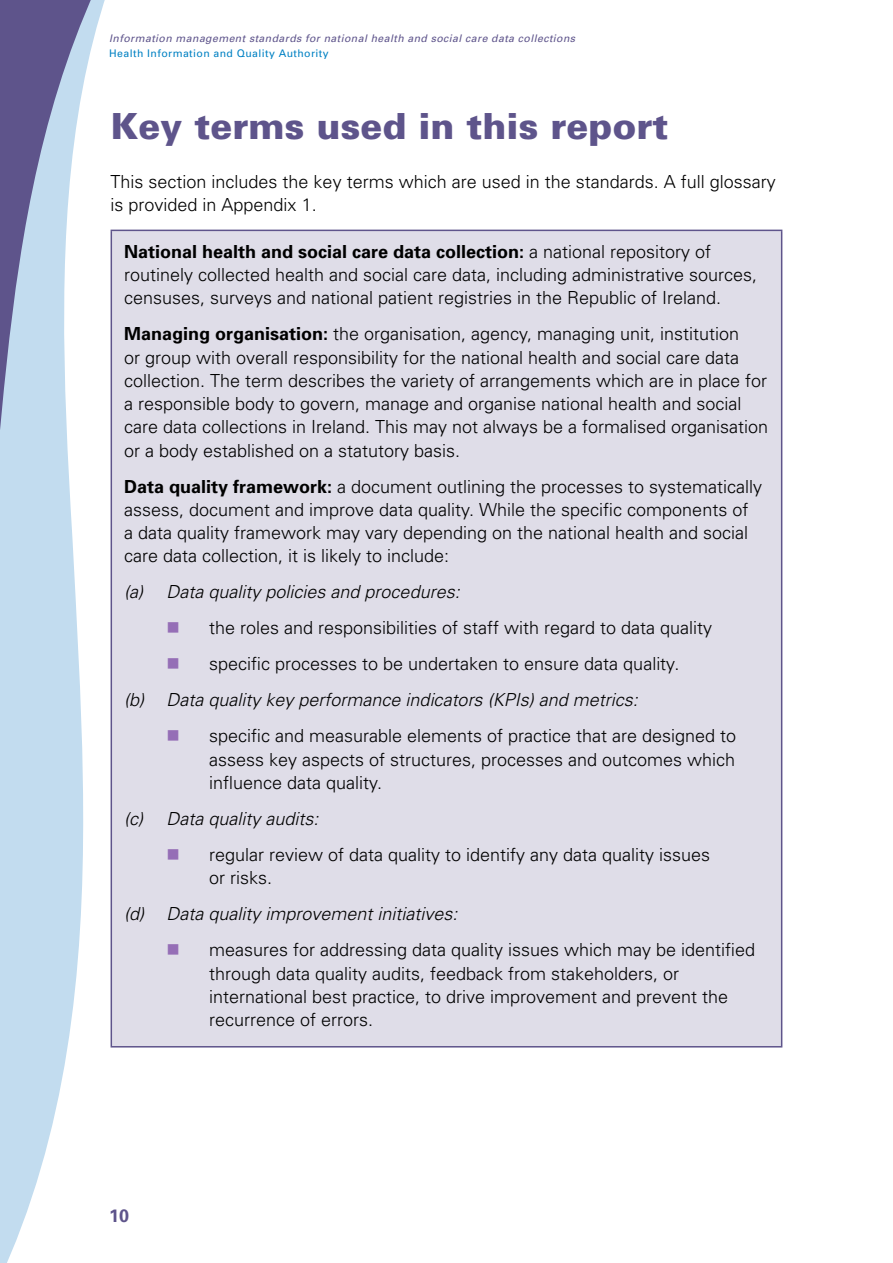
<style>
.page{position:relative;width:893px;height:1263px;background:#fff}
.page>*{position:absolute;margin:0;border:0;box-sizing:border-box;transform-origin:0 0}
.Main_Heads_2017_DATA{font:900 36px "Univers";color:#5e548b}
.New_body_2017_DATA{font:300 18px/23.2px "Univers";color:#000}
.New_body_2017_indent{font:300 18px/23.2px "Univers";color:#000}
.New_body_2017_indent-2{font:italic 300 18px "Univers";color:#000}
.t1{font:700 18px "Univers";color:#5e548b}
.t2{font:italic 10.5px "Univers";letter-spacing:.04em;color:#5e548b}
.t3{font:10.5px "Univers";letter-spacing:.04em;color:#0081c3}
.s1{font-weight:700}
.s2{color:#956eb6}
</style>
<div class="page">
<svg style="left:0;top:0;width:281px;height:1263px"></svg>
<div style="left:111px;top:230px;width:671px;height:817px;background:#dfdde8"></div>
<hr style="left:111px;top:230px;width:671px;height:1px;background:#5e548b">
<hr style="left:111px;top:231px;width:1px;height:815px;background:#5e548b">
<hr style="left:781px;top:231px;width:1px;height:815px;background:#5e548b">
<hr style="left:111px;top:1046px;width:671px;height:1px;background:#5e548b">
<p class="t2" style="left:109px;top:32px;width:467px">Information management standards for national health and social care data collections</p>
<p class="t3" style="left:109px;top:47px;width:221px">Health Information and Quality Authority</p>
<p class="Main_Heads_2017_DATA" style="left:111px;top:104px;width:559px">Key terms used in this report</p>
<p class="New_body_2017_DATA" style="left:111px;top:169px;width:667px">This section includes the key terms which are used in the standards. A full glossary is provided in Appendix 1.</p>
<p class="New_body_2017_DATA" style="left:124px;top:239px;width:635px"><span class="s1">National health and social care data collection:</span> a national repository of routinely collected health and social care data, including administrative sources, censuses, surveys and national patient registries in the Republic of Ireland.</p>
<p class="New_body_2017_DATA" style="left:124px;top:322px;width:646px"><span class="s1">Managing organisation:</span> the organisation, agency, managing unit, institution<br>or group with overall responsibility for the national health and social care data collection. The term describes the variety of arrangements which are in place for a responsible body to govern, manage and organise national health and social care data collections in Ireland. This may not always be a formalised organisation or a body established on a statutory basis.</p>
<p class="New_body_2017_DATA" style="left:124px;top:474px;width:640px"><span class="s1">Data quality framework:</span> a document outlining the processes to systematically assess, document and improve data quality. While the specific components of<br>a data quality framework may vary depending on the national health and social care data collection, it is likely to include:</p>
<p class="New_body_2017_indent-2" style="left:124px;top:581px;width:337px">(a) Data quality policies and procedures:</p>
<p class="New_body_2017_indent" style="left:167px;top:616px;width:547px"><span class="s2">■</span> the roles and responsibilities of staff with regard to data quality</p>
<p class="New_body_2017_indent" style="left:167px;top:652px;width:514px"><span class="s2">■</span> specific processes to be undertaken to ensure data quality.</p>
<p class="New_body_2017_indent-2" style="left:124px;top:689px;width:515px">(b) Data quality key performance indicators (KPIs) and metrics:</p>
<p class="New_body_2017_indent" style="left:209px;top:724px;width:529px;text-align:justify;text-indent:-43px"><span class="s2">■</span> specific and measurable elements of practice that are designed to assess key aspects of structures, processes and outcomes which influence data quality.</p>
<p class="New_body_2017_indent-2" style="left:124px;top:808px;width:196px">(c) Data quality audits:</p>
<p class="New_body_2017_indent" style="left:209px;top:842px;width:503px;text-indent:-43px"><span class="s2">■</span> regular review of data quality to identify any data quality issues or risks.</p>
<p class="New_body_2017_indent-2" style="left:124px;top:903px;width:335px">(d) Data quality improvement initiatives:</p>
<p class="New_body_2017_indent" style="left:209px;top:938px;width:548px;text-indent:-43px"><span class="s2">■</span> measures for addressing data quality issues which may be identified through data quality audits, feedback from stakeholders, or international best practice, to drive improvement and prevent the recurrence of errors.</p>
<p class="t1" style="left:109px;top:1204px;width:22px">10</p>
</div>
